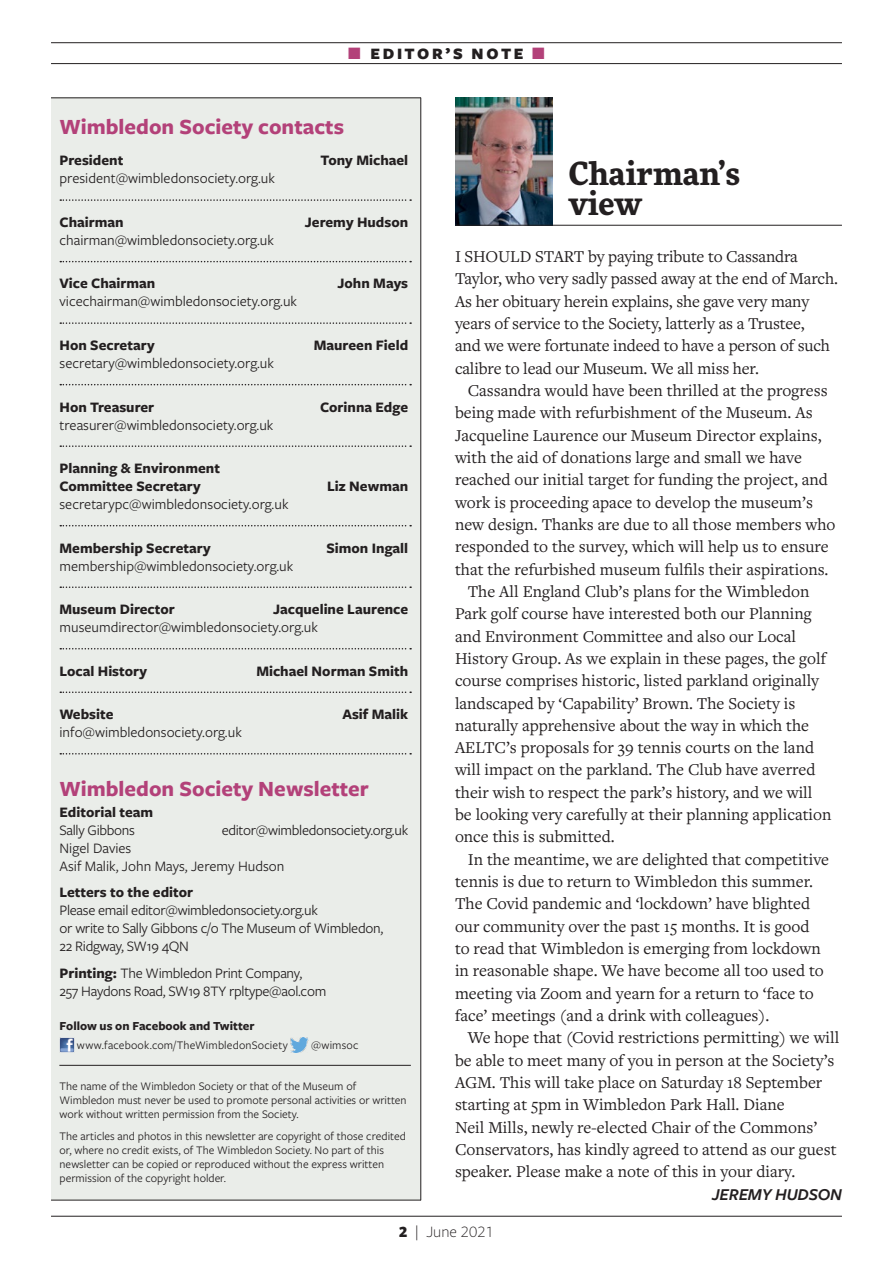
<style>
.page{position:relative;width:893px;height:1263px;background:#fff}
.page>*{position:absolute;margin:0;border:0;box-sizing:border-box;transform-origin:0 0}
.t1{font:700 31.5px/30px "More Pro";color:#231f20}
.t2{font:700 22.5px "Freight Sans Pro";color:#b34179}
.t3{font:17.25px/22.4px "Freight Text Pro";color:#231f20}
.t4{font:italic 600 17.25px "Freight Sans Pro";letter-spacing:-.01em;color:#231f20}
.t5{font:900 16.5px "Freight Sans Pro";letter-spacing:.155em;color:#231f20}
.t6{font:300 16.5px "Freight Sans Pro";color:#231f20}
.t7{font:15px/18px "Freight Sans Pro";color:#231f20}
.t8{font:700 15px/18px "Freight Sans Pro";color:#231f20}
.t9{font:15px/18px "Freight Sans Pro";letter-spacing:-.02em;color:#231f20}
.t10{font:700 12.75px "Freight Sans Pro";letter-spacing:.005em;color:#231f20}
.t11{font:12px/13.8px "Freight Sans Pro";color:#231f20}
.s1{color:#b34179}
.s2{font-weight:700}
.s3{font-weight:900}
</style>
<div class="page">
<hr style="left:51px;top:63px;width:791px;height:1px;background:#231f20">
<hr style="left:51px;top:42px;width:791px;height:1px;background:#231f20">
<hr style="left:51px;top:1216px;width:791px;height:1px;background:#231f20">
<div style="left:51px;top:98px;width:370px;height:1102px;background:#eaede9"></div>
<svg style="left:60px;top:199px;width:351px;height:2px"></svg>
<svg style="left:60px;top:261px;width:351px;height:1px"></svg>
<svg style="left:60px;top:322px;width:351px;height:2px"></svg>
<svg style="left:60px;top:384px;width:351px;height:1px"></svg>
<svg style="left:60px;top:445px;width:351px;height:2px"></svg>
<svg style="left:60px;top:525px;width:351px;height:1px"></svg>
<svg style="left:60px;top:586px;width:351px;height:2px"></svg>
<svg style="left:60px;top:648px;width:351px;height:1px"></svg>
<svg style="left:60px;top:691px;width:351px;height:2px"></svg>
<svg style="left:60px;top:753px;width:351px;height:1px"></svg>
<hr style="left:421px;top:98px;width:1px;height:1102px;background:#231f20">
<hr style="left:51px;top:98px;width:370px;height:1px;background:#231f20">
<hr style="left:51px;top:1200px;width:370px;height:1px;background:#231f20">
<img style="left:60px;top:1037px;width:14px;height:15px">
<img style="left:290px;top:1037px;width:19px;height:15px">
<hr style="left:59px;top:1065px;width:352px;height:1px;background:#231f20">
<img style="left:455px;top:98px;width:98px;height:127px">
<hr style="left:455px;top:225px;width:387px;height:1px;background:#231f20">
<p class="t5" style="left:348px;top:42px;width:198px"><span class="s1">■</span> EDITOR’S NOTE <span class="s1">■</span></p>
<h2 class="t2" style="left:60px;top:112px;width:286px">Wimbledon Society contacts</h2>
<p class="t8" style="left:60px;top:151px;width:65px">President</p>
<p class="t8" style="left:321px;top:151px;width:89px">Tony Michael</p>
<p class="t7" style="left:60px;top:169px;width:217px">president@wimbledonsociety.org.uk</p>
<p class="t8" style="left:60px;top:212px;width:66px">Chairman</p>
<p class="t8" style="left:305px;top:212px;width:105px">Jeremy Hudson</p>
<p class="t7" style="left:60px;top:230px;width:216px">chairman@wimbledonsociety.org.uk</p>
<p class="t8" style="left:60px;top:274px;width:97px">Vice Chairman</p>
<p class="t8" style="left:337px;top:274px;width:72px">John Mays</p>
<p class="t7" style="left:60px;top:292px;width:239px">vicechairman@wimbledonsociety.org.uk</p>
<p class="t8" style="left:60px;top:335px;width:97px">Hon Secretary</p>
<p class="t8" style="left:314px;top:335px;width:96px">Maureen Field</p>
<p class="t7" style="left:60px;top:353px;width:216px">secretary@wimbledonsociety.org.uk</p>
<p class="t8" style="left:60px;top:397px;width:96px">Hon Treasurer</p>
<p class="t8" style="left:320px;top:397px;width:90px">Corinna Edge</p>
<p class="t7" style="left:60px;top:415px;width:215px">treasurer@wimbledonsociety.org.uk</p>
<p class="t8" style="left:60px;top:459px;width:162px">Planning &amp; Environment<br>Committee Secretary</p>
<p class="t8" style="left:327px;top:477px;width:83px">Liz Newman</p>
<p class="t7" style="left:60px;top:494px;width:230px">secretarypc@wimbledonsociety.org.uk</p>
<p class="t8" style="left:60px;top:538px;width:153px">Membership Secretary</p>
<p class="t8" style="left:326px;top:538px;width:83px">Simon Ingall</p>
<p class="t7" style="left:60px;top:556px;width:235px">membership@wimbledonsociety.org.uk</p>
<p class="t8" style="left:60px;top:600px;width:117px">Museum Director</p>
<p class="t8" style="left:273px;top:600px;width:137px">Jacqueline Laurence</p>
<p class="t7" style="left:60px;top:618px;width:260px">museumdirector@wimbledonsociety.org.uk</p>
<p class="t8" style="left:60px;top:661px;width:89px">Local History</p>
<p class="t8" style="left:256px;top:661px;width:153px">Michael Norman Smith</p>
<p class="t8" style="left:60px;top:705px;width:55px">Website</p>
<p class="t8" style="left:342px;top:705px;width:67px">Asif Malik</p>
<p class="t7" style="left:60px;top:723px;width:184px">info@wimbledonsociety.org.uk</p>
<h2 class="t2" style="left:60px;top:773px;width:311px">Wimbledon Society Newsletter</h2>
<p class="t8" style="left:60px;top:802px;width:95px">Editorial team</p>
<p class="t9" style="left:60px;top:820px;width:77px">Sally Gibbons</p>
<p class="t9" style="left:222px;top:820px;width:188px">editor@wimbledonsociety.org.uk</p>
<p class="t7" style="left:60px;top:838px;width:226px">Nigel Davies<br>Asif Malik, John Mays, Jeremy Hudson</p>
<p class="t8" style="left:60px;top:882px;width:135px">Letters to the editor</p>
<p class="t9" style="left:60px;top:900px;width:325px">Please email editor@wimbledonsociety.org.uk<br>or write to Sally Gibbons c/o The Museum of Wimbledon,<br>22 Ridgway, SW19 4QN</p>
<p class="t9" style="left:60px;top:963px;width:268px"><span class="s2">Printing:</span> The Wimbledon Print Company,<br>257 Haydons Road, SW19 8TY rpltype@aol.com</p>
<p class="t10" style="left:60px;top:1017px;width:197px">Follow us on Facebook and Twitter</p>
<p class="t11" style="left:77px;top:1038px;width:212px">www.facebook.com/TheWimbledonSociety</p>
<p class="t11" style="left:311px;top:1038px;width:49px">@wimsoc</p>
<p class="t11" style="left:60px;top:1079px;width:349px">The name of the Wimbledon Society or that of the Museum of<br>Wimbledon must never be used to promote personal activities or written work without written permission from the Society.</p>
<p class="t11" style="left:60px;top:1129px;width:348px">The articles and photos in this newsletter are copyright of those credited or, where no credit exists, of The Wimbledon Society. No part of this newsletter can be copied or reproduced without the express written permission of the copyright holder.</p>
<h1 class="t1" style="left:569px;top:156px;width:173px">Chairman’s view</h1>
<p class="t3" style="left:455px;top:245px;width:384px">I SHOULD START by paying tribute to Cassandra Taylor, who very sadly passed away at the end of March.<br>As her obituary herein explains, she gave very many years of service to the Society, latterly as a Trustee,<br>and we were fortunate indeed to have a person of such calibre to lead our Museum. We all miss her.</p>
<p class="t3" style="left:468px;top:379px;width:361px">Cassandra would have been thrilled at the progress</p>
<p class="t3" style="left:455px;top:401px;width:359px">being made with refurbishment of the Museum. As</p>
<p class="t3" style="left:455px;top:423px;width:368px">Jacqueline Laurence our Museum Director explains,</p>
<p class="t3" style="left:455px;top:446px;width:348px">with the aid of donations large and small we have</p>
<p class="t3" style="left:455px;top:468px;width:374px">reached our initial target for funding the project, and</p>
<p class="t3" style="left:455px;top:490px;width:359px">work is proceeding apace to develop the museum’s</p>
<p class="t3" style="left:455px;top:513px;width:382px">new design. Thanks are due to all those members who</p>
<p class="t3" style="left:455px;top:535px;width:375px">responded to the survey, which will help us to ensure</p>
<p class="t3" style="left:455px;top:557px;width:375px">that the refurbished museum fulfils their aspirations.</p>
<p class="t3" style="left:468px;top:579px;width:343px">The All England Club’s plans for the Wimbledon</p>
<p class="t3" style="left:455px;top:602px;width:358px">Park golf course have interested both our Planning</p>
<p class="t3" style="left:455px;top:624px;width:343px">and Environment Committee and also our Local</p>
<p class="t3" style="left:455px;top:646px;width:373px">History Group. As we explain in these pages, the golf</p>
<p class="t3" style="left:455px;top:669px;width:366px">course comprises historic, listed parkland originally</p>
<p class="t3" style="left:455px;top:691px;width:342px">landscaped by ‘Capability’ Brown. The Society is</p>
<p class="t3" style="left:455px;top:713px;width:356px">naturally apprehensive about the way in which the</p>
<p class="t3" style="left:455px;top:736px;width:361px">AELTC’s proposals for 39 tennis courts on the land</p>
<p class="t3" style="left:455px;top:758px;width:362px">will impact on the parkland. The Club have averred</p>
<p class="t3" style="left:455px;top:780px;width:359px">their wish to respect the park’s history, and we will</p>
<p class="t3" style="left:455px;top:803px;width:378px">be looking very carefully at their planning application</p>
<p class="t3" style="left:455px;top:825px;width:161px">once this is submitted.</p>
<p class="t3" style="left:468px;top:847px;width:363px">In the meantime, we are delighted that competitive</p>
<p class="t3" style="left:455px;top:870px;width:360px">tennis is due to return to Wimbledon this summer.</p>
<p class="t3" style="left:455px;top:892px;width:357px">The Covid pandemic and ‘lockdown’ have blighted</p>
<p class="t3" style="left:455px;top:914px;width:356px">our community over the past 15 months. It is good</p>
<p class="t3" style="left:455px;top:937px;width:367px">to read that Wimbledon is emerging from lockdown</p>
<p class="t3" style="left:455px;top:959px;width:370px">in reasonable shape. We have become all too used to</p>
<p class="t3" style="left:455px;top:981px;width:360px">meeting via Zoom and yearn for a return to ‘face to</p>
<p class="t3" style="left:455px;top:1004px;width:316px">face’ meetings (and a drink with colleagues).</p>
<p class="t3" style="left:468px;top:1026px;width:373px">We hope that (Covid restrictions permitting) we will</p>
<p class="t3" style="left:455px;top:1048px;width:381px">be able to meet many of you in person at the Society’s</p>
<p class="t3" style="left:455px;top:1071px;width:369px">AGM. This will take place on Saturday 18 September</p>
<p class="t3" style="left:455px;top:1093px;width:331px">starting at 5pm in Wimbledon Park Hall. Diane</p>
<p class="t3" style="left:455px;top:1115px;width:364px">Neil Mills, newly re-elected Chair of the Commons’</p>
<p class="t3" style="left:455px;top:1138px;width:383px">Conservators, has kindly agreed to attend as our guest</p>
<p class="t3" style="left:455px;top:1160px;width:342px">speaker. Please make a note of this in your diary.</p>
<p class="t4" style="left:712px;top:1182px;width:131px">JEREMY HUDSON</p>
<p class="t6" style="left:399px;top:1221px;width:96px"><span class="s3">2</span> | June 2021</p>
</div>
